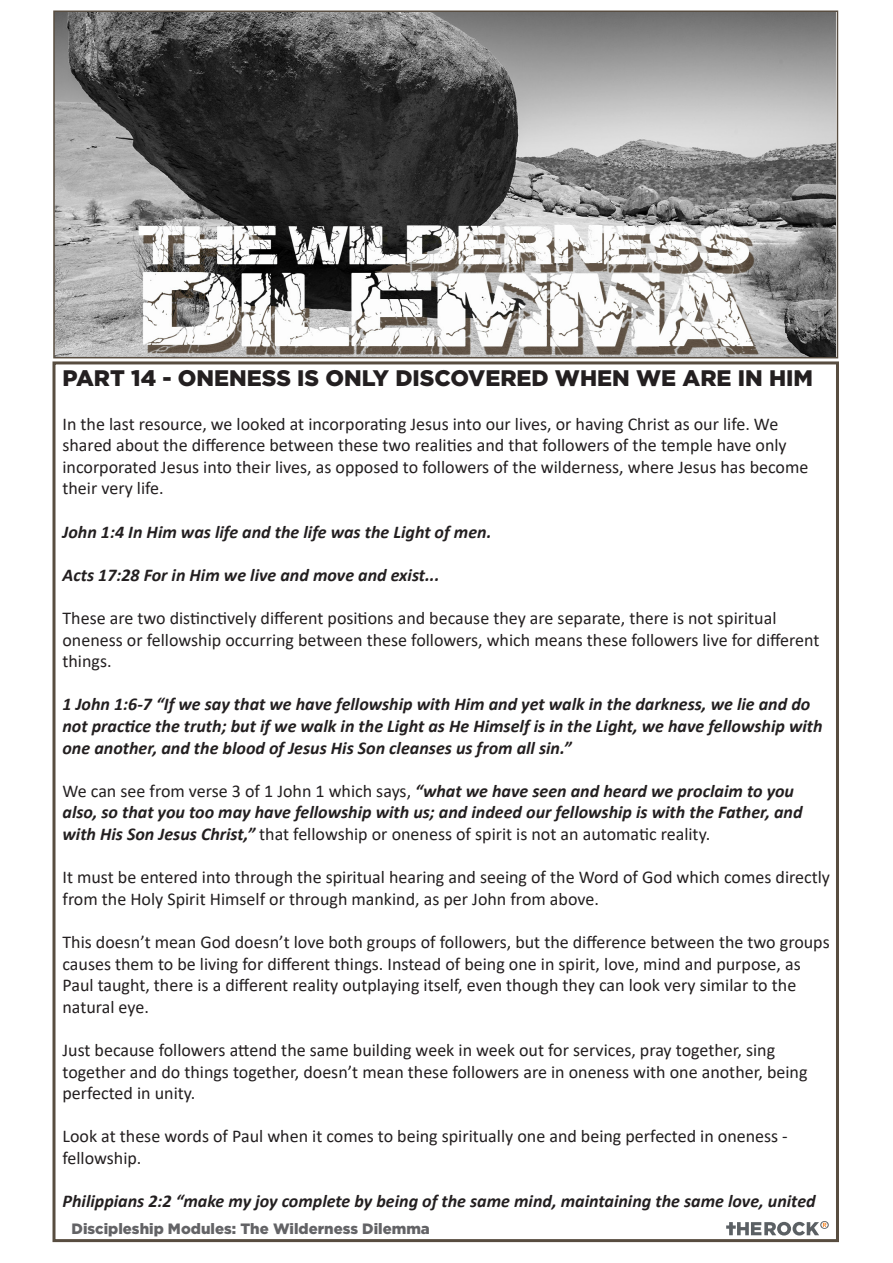
<style>
.page{position:relative;width:893px;height:1263px;background:#fff}
.page>*{position:absolute;margin:0;border:0;box-sizing:border-box;transform-origin:0 0}
.Headings{font:900 22.5px "Gotham";color:#231f20}
.Standard_text{font:18px/21.6px "Calibri";color:#231f20}
.Scripture{font:italic 700 18px/21.6px "Calibri";color:#231f20}
.Standard_text-2{font:italic 700 18px/21.6px "Calibri";color:#231f20}
.t1{font:900 15px "Gotham";color:#636366}
.s1{font-weight:400;font-style:normal}
</style>
<div class="page">
<img style="left:56px;top:14px;width:779px;height:341px">
<div style="left:53px;top:11px;width:785px;height:347px;border:2px solid #584d40"></div>
<svg style="left:726px;top:1221px;width:103px;height:14px"></svg>
<p class="Headings" style="left:63px;top:365px;width:752px">PART 14 - ONENESS IS ONLY DISCOVERED WHEN WE ARE IN HIM</p>
<p class="Standard_text" style="left:63px;top:412px;width:747px">In the last resource, we looked at incorporating Jesus into our lives, or having Christ as our life. We shared about the difference between these two realities and that followers of the temple have only incorporated Jesus into their lives, as opposed to followers of the wilderness, where Jesus has become their very life.</p>
<p class="Scripture" style="left:63px;top:520px;width:430px">John 1:4 In Him was life and the life was the Light of men.</p>
<p class="Scripture" style="left:63px;top:563px;width:379px">Acts 17:28 For in Him we live and move and exist...</p>
<p class="Standard_text" style="left:63px;top:607px;width:758px">These are two distinctively different positions and because they are separate, there is not spiritual oneness or fellowship occurring between these followers, which means these followers live for different things.</p>
<p class="Scripture" style="left:63px;top:693px;width:762px">1 John 1:6-7 “If we say that we have fellowship with Him and yet walk in the darkness, we lie and do not practice the truth; but if we walk in the Light as He Himself is in the Light, we have fellowship with one another, and the blood of Jesus His Son cleanses us from all sin.”</p>
<p class="Standard_text-2" style="left:63px;top:779px;width:742px"><span class="s1">We can see from verse 3 of 1 John 1 which says,</span> “what we have seen and heard we proclaim to you also, so that you too may have fellowship with us; and indeed our fellowship is with the Father, and with His Son Jesus Christ,” <span class="s1">that fellowship or oneness of spirit is not an automatic reality.</span></p>
<p class="Standard_text" style="left:63px;top:866px;width:769px">It must be entered into through the spiritual hearing and seeing of the Word of God which comes directly from the Holy Spirit Himself or through mankind, as per John from above.</p>
<p class="Standard_text" style="left:63px;top:931px;width:769px">This doesn’t mean God doesn’t love both groups of followers, but the difference between the two groups causes them to be living for different things. Instead of being one in spirit, love, mind and purpose, as Paul taught, there is a different reality outplaying itself, even though they can look very similar to the natural eye.</p>
<p class="Standard_text" style="left:63px;top:1039px;width:746px">Just because followers attend the same building week in week out for services, pray together, sing together and do things together, doesn’t mean these followers are in oneness with one another, being perfected in unity.</p>
<p class="Standard_text" style="left:63px;top:1125px;width:727px">Look at these words of Paul when it comes to being spiritually one and being perfected in oneness - fellowship.</p>
<p class="Scripture" style="left:63px;top:1190px;width:755px">Philippians 2:2 “make my joy complete by being of the same mind, maintaining the same love, united</p>
<p class="t1" style="left:72px;top:1220px;width:360px">Discipleship Modules: The Wilderness Dilemma</p>
</div>
